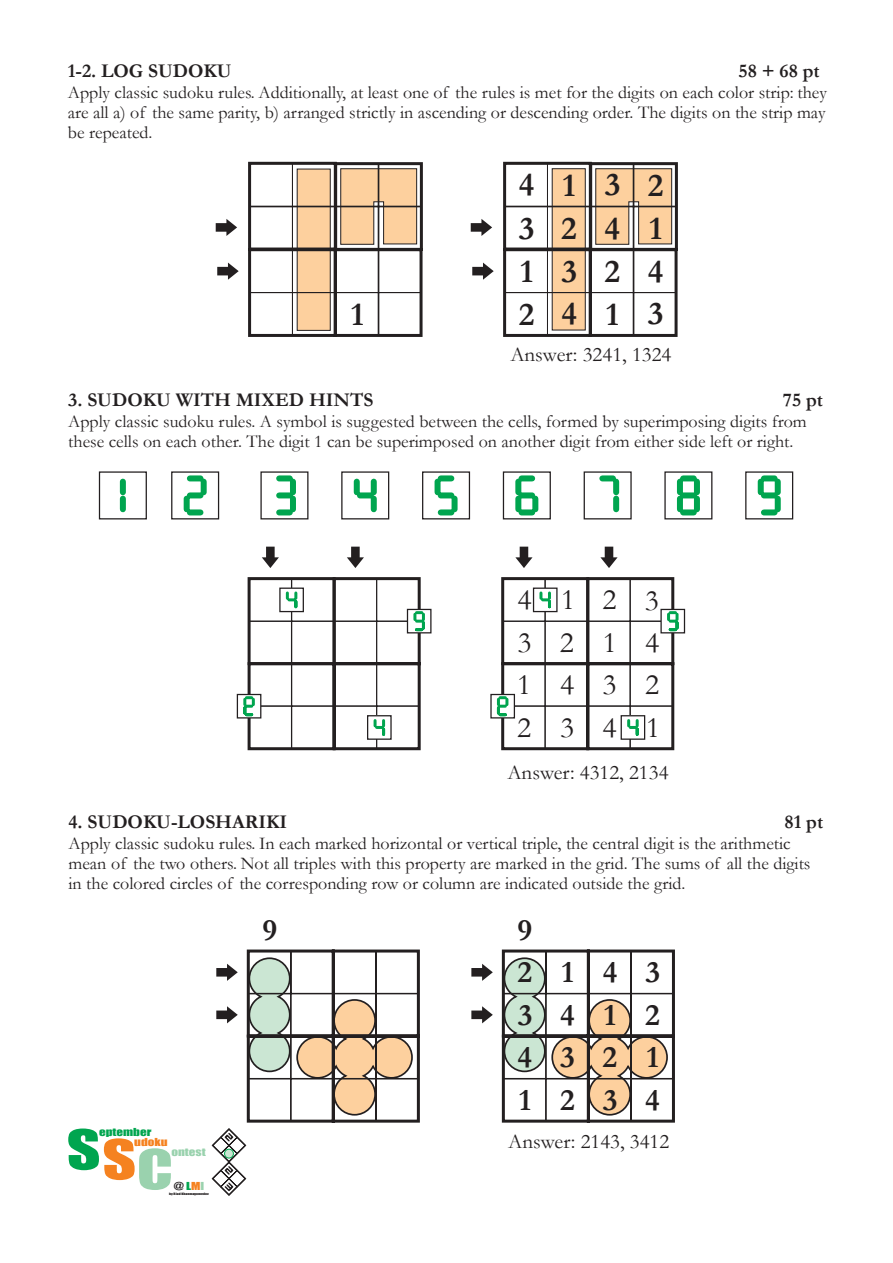
<style>
.page{position:relative;width:893px;height:1263px;background:#fff}
.page>*{position:absolute;margin:0;border:0;box-sizing:border-box;transform-origin:0 0}
.t1{font:50.55px "Impact";color:#00a54f;scale:1.29 1}
.t2{font:700 33.3px/43.2px "Garamond";letter-spacing:.84em;color:#231f20}
.t3{font:700 31.2px/42.8px "Garamond";letter-spacing:.895em;color:#231f20;text-align:right}
.t4{font:30.15px/42.6px "Garamond";color:#231f20}
.t5{font:21px "Garamond";color:#231f20}
.t6{font:700 19.5px "Garamond";color:#231f20}
.t7{font:18px/20.2px "Garamond";color:#231f20}
.t8{font:10.05px "Impact";color:#00a54f;scale:1.29 1}
.t9{font:10.05px "Impact";color:#9ad2ae;scale:1.29 1}
.t10{font:10.05px "Impact";color:#f58220;scale:1.29 1}
.t11{font:10.05px "Impact";color:#231f20;scale:1.29 1}
.t12{font:3px "Impact";color:#231f20;scale:1.29 1}
.s1{color:#f58220}
.s2{color:#9ad2ae}
.s3{color:#00a54f}
</style>
<div class="page">
<svg style="left:248px;top:161px;width:175px;height:176px"></svg>
<svg style="left:216px;top:219px;width:21px;height:17px"></svg>
<svg style="left:217px;top:263px;width:22px;height:17px"></svg>
<svg style="left:503px;top:161px;width:175px;height:176px"></svg>
<svg style="left:471px;top:219px;width:21px;height:17px"></svg>
<svg style="left:472px;top:263px;width:22px;height:17px"></svg>
<svg style="left:211px;top:949px;width:209px;height:247px"></svg>
<svg style="left:501px;top:949px;width:174px;height:174px"></svg>
<svg style="left:471px;top:964px;width:22px;height:17px"></svg>
<svg style="left:471px;top:1006px;width:22px;height:17px"></svg>
<svg style="left:678px;top:613px;width:1px;height:16px"></svg>
<div style="left:660px;top:609px;width:25px;height:24px;border:1px solid #231f20"></div>
<div style="left:490px;top:694px;width:25px;height:24px;border:1px solid #231f20"></div>
<svg style="left:497px;top:577px;width:181px;height:174px"></svg>
<div style="left:407px;top:609px;width:24px;height:24px;border:1px solid #231f20"></div>
<div style="left:237px;top:694px;width:24px;height:24px;border:1px solid #231f20"></div>
<svg style="left:243px;top:577px;width:182px;height:174px"></svg>
<svg style="left:262px;top:547px;width:17px;height:21px"></svg>
<svg style="left:347px;top:547px;width:17px;height:21px"></svg>
<svg style="left:515px;top:547px;width:17px;height:21px"></svg>
<svg style="left:600px;top:547px;width:18px;height:21px"></svg>
<div style="left:99px;top:471px;width:48px;height:48px;border:1px solid #231f20"></div>
<div style="left:171px;top:471px;width:48px;height:48px;border:1px solid #231f20"></div>
<div style="left:201px;top:482px;width:6px;height:10px;background:#00a54f"></div>
<div style="left:184px;top:499px;width:6px;height:10px;background:#00a54f"></div>
<div style="left:190px;top:492px;width:10px;height:6px;background:#00a54f"></div>
<div style="left:190px;top:509px;width:10px;height:6px;background:#00a54f"></div>
<div style="left:190px;top:475px;width:10px;height:6px;background:#00a54f"></div>
<div style="left:120px;top:482px;width:6px;height:10px;background:#00a54f"></div>
<div style="left:120px;top:499px;width:6px;height:10px;background:#00a54f"></div>
<div style="left:260px;top:471px;width:48px;height:48px;border:1px solid #231f20"></div>
<div style="left:290px;top:482px;width:6px;height:10px;background:#00a54f"></div>
<div style="left:290px;top:499px;width:6px;height:10px;background:#00a54f"></div>
<div style="left:279px;top:492px;width:11px;height:6px;background:#00a54f"></div>
<div style="left:279px;top:509px;width:11px;height:6px;background:#00a54f"></div>
<div style="left:279px;top:475px;width:11px;height:6px;background:#00a54f"></div>
<div style="left:341px;top:471px;width:48px;height:48px;border:1px solid #231f20"></div>
<div style="left:371px;top:482px;width:6px;height:10px;background:#00a54f"></div>
<div style="left:371px;top:499px;width:6px;height:10px;background:#00a54f"></div>
<div style="left:360px;top:492px;width:11px;height:6px;background:#00a54f"></div>
<div style="left:354px;top:482px;width:6px;height:10px;background:#00a54f"></div>
<div style="left:422px;top:471px;width:48px;height:48px;border:1px solid #231f20"></div>
<div style="left:435px;top:482px;width:6px;height:10px;background:#00a54f"></div>
<div style="left:452px;top:499px;width:6px;height:10px;background:#00a54f"></div>
<div style="left:441px;top:492px;width:10px;height:6px;background:#00a54f"></div>
<div style="left:441px;top:509px;width:10px;height:6px;background:#00a54f"></div>
<div style="left:441px;top:475px;width:10px;height:6px;background:#00a54f"></div>
<svg style="left:515px;top:475px;width:24px;height:41px"></svg>
<div style="left:503px;top:471px;width:48px;height:48px;border:1px solid #231f20"></div>
<div style="left:515px;top:482px;width:6px;height:10px;background:#00a54f"></div>
<div style="left:532px;top:499px;width:6px;height:10px;background:#00a54f"></div>
<div style="left:521px;top:492px;width:11px;height:6px;background:#00a54f"></div>
<div style="left:521px;top:509px;width:11px;height:6px;background:#00a54f"></div>
<div style="left:521px;top:475px;width:11px;height:6px;background:#00a54f"></div>
<div style="left:515px;top:499px;width:6px;height:10px;background:#00a54f"></div>
<div style="left:584px;top:471px;width:48px;height:48px;border:1px solid #231f20"></div>
<div style="left:613px;top:482px;width:6px;height:10px;background:#00a54f"></div>
<div style="left:613px;top:499px;width:6px;height:10px;background:#00a54f"></div>
<div style="left:602px;top:475px;width:11px;height:6px;background:#00a54f"></div>
<svg style="left:676px;top:475px;width:24px;height:41px"></svg>
<div style="left:664px;top:471px;width:48px;height:48px;border:1px solid #231f20"></div>
<div style="left:677px;top:482px;width:6px;height:10px;background:#00a54f"></div>
<div style="left:694px;top:499px;width:6px;height:10px;background:#00a54f"></div>
<div style="left:683px;top:492px;width:11px;height:6px;background:#00a54f"></div>
<div style="left:683px;top:509px;width:11px;height:6px;background:#00a54f"></div>
<div style="left:683px;top:475px;width:11px;height:6px;background:#00a54f"></div>
<div style="left:677px;top:499px;width:6px;height:10px;background:#00a54f"></div>
<div style="left:694px;top:482px;width:6px;height:10px;background:#00a54f"></div>
<svg style="left:757px;top:475px;width:24px;height:41px"></svg>
<div style="left:745px;top:471px;width:48px;height:48px;border:1px solid #231f20"></div>
<div style="left:775px;top:499px;width:6px;height:10px;background:#00a54f"></div>
<div style="left:758px;top:482px;width:6px;height:10px;background:#00a54f"></div>
<div style="left:764px;top:492px;width:10px;height:6px;background:#00a54f"></div>
<div style="left:764px;top:475px;width:10px;height:6px;background:#00a54f"></div>
<div style="left:764px;top:509px;width:10px;height:6px;background:#00a54f"></div>
<div style="left:775px;top:482px;width:6px;height:10px;background:#00a54f"></div>
<p class="t6" style="left:68px;top:58px;width:165px">1-2 LOG SUDOKU</p>
<p class="t6" style="left:739px;top:58px;width:83px">58 + 68 t</p>
<p class="t6" style="left:803px;top:58px;width:12px">p</p>
<p class="t7" style="left:68px;top:81px;width:761px;text-align:justify">Apply classic sudoku rules. Additionally, at least one of the rules is met for the digits on each color strip: they are all a) of the same parity, b) arranged strictly in ascending or descending order. The digits on the strip may be repeated.</p>
<p class="t6" style="left:91px;top:58px;width:7px">.</p>
<h2 class="t2" style="left:351px;top:293px;width:15px">1</h2>
<h2 class="t2" style="left:519px;top:163px;width:17px">4</h2>
<h2 class="t2" style="left:519px;top:164px;width:146px;text-indent:44px">132<br>324<br>132</h2>
<h2 class="t2" style="left:561px;top:292px;width:104px">413</h2>
<p class="t5" style="left:510px;top:341px;width:163px">Answer: 3241, 1324</p>
<h2 class="t2" style="left:649px;top:207px;width:15px">1</h2>
<h2 class="t2" style="left:648px;top:250px;width:17px">4</h2>
<h2 class="t2" style="left:519px;top:293px;width:17px">2</h2>
<p class="t6" style="left:68px;top:387px;width:307px">3. SUDOKU WITH MIXED HINTS</p>
<p class="t7" style="left:68px;top:411px;width:740px">Apply classic sudoku rules. A symbol is suggested between the cells, formed by superimposing digits from these cells on each other. The digit 1 can be superimposed on another digit from either side left or right.</p>
<p class="t6" style="left:783px;top:387px;width:42px">75 pt</p>
<h3 class="t4" style="left:518px;top:578px;width:16px">4</h3>
<h3 class="t4" style="left:561px;top:578px;width:16px">1</h3>
<h3 class="t4" style="left:602px;top:578px;width:58px">2 3</h3>
<h3 class="t4" style="left:518px;top:620px;width:143px">3214</h3>
<h3 class="t4" style="left:603px;top:663px;width:58px">3 2<br>4</h3>
<h3 class="t4" style="left:517px;top:663px;width:58px">1 4</h3>
<h3 class="t4" style="left:517px;top:705px;width:58px">2 3</h3>
<p class="t5" style="left:507px;top:758px;width:163px">Answer: 4312, 2134</p>
<h3 class="t4" style="left:646px;top:705px;width:16px">1</h3>
<p class="t6" style="left:69px;top:809px;width:220px">4. SUDOKU-LOSHARIKI</p>
<p class="t6" style="left:785px;top:809px;width:40px">81 pt</p>
<p class="t7" style="left:68px;top:832px;width:743px">Apply classic sudoku rules. In each marked horizontal or vertical triple, the central digit is the arithmetic mean of the two others. Not all triples with this property are marked in the grid. The sums of all the digits in the colored circles of the corresponding row or column are indicated outside the grid.</p>
<h3 class="t3" style="left:263px;top:908px;width:16px">9</h3>
<h3 class="t3" style="left:518px;top:908px;width:16px">9</h3>
<h3 class="t3" style="left:518px;top:951px;width:16px">2</h3>
<h3 class="t3" style="left:518px;top:993px;width:16px">3</h3>
<h3 class="t3" style="left:560px;top:951px;width:16px;line-height:42.3px;text-align:left">1<br>4</h3>
<h3 class="t3" style="left:603px;top:951px;width:59px">4 3<br>2</h3>
<h3 class="t3" style="left:604px;top:994px;width:14px">1</h3>
<h3 class="t3" style="left:518px;top:1036px;width:143px">4321</h3>
<p class="t8" style="left:99px;top:1124px;width:42px">eptember</p>
<p class="t10" style="left:134px;top:1134px;width:27px">udoku</p>
<h1 class="t1" style="left:67px;top:1110px;width:84px">S<span class="s1">S</span><span class="s2">C</span></h1>
<p class="t9" style="left:171px;top:1144px;width:28px">ontest</p>
<p class="t11" style="left:174px;top:1178px;width:25px">@ <span class="s3">L</span><span class="s1">M</span><span class="s2">I</span></p>
<p class="t12" style="left:169px;top:1192px;width:32px">by Riad Khanmagomedov</p>
<h3 class="t3" style="left:519px;top:1079px;width:14px">1</h3>
<h3 class="t3" style="left:560px;top:1078px;width:101px">234</h3>
<p class="t5" style="left:508px;top:1127px;width:163px">Answer: 2143, 3412</p>
</div>
